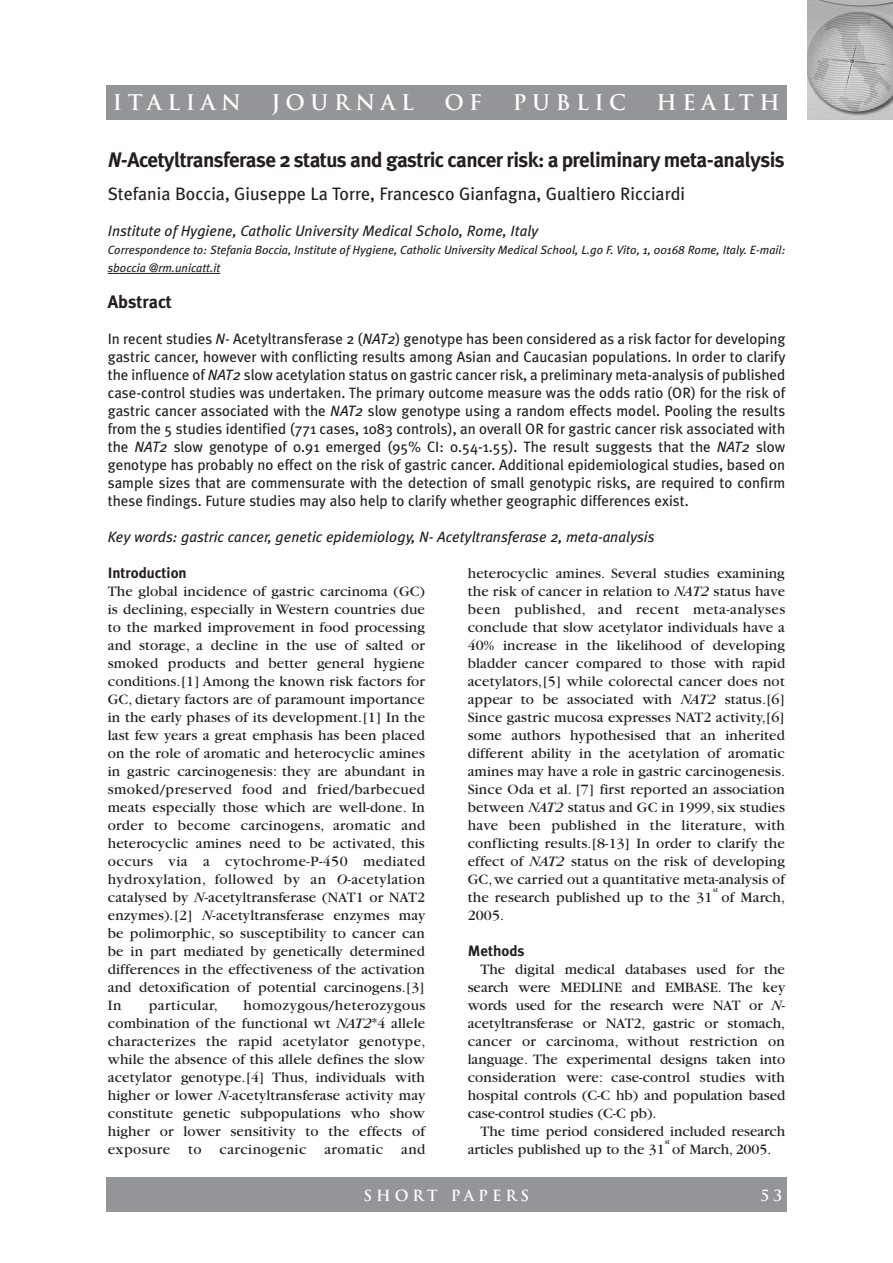
<style>
.page{position:relative;width:893px;height:1263px;background:#fff}
.page>*{position:absolute;margin:0;border:0;box-sizing:border-box;transform-origin:0 0}
.t1{font:700 21px "Meta Plus";letter-spacing:-.03em;color:#231f20}
.t2{font:700 21px "Trajan";letter-spacing:.265em;color:#fff}
.t3{font:18px "Meta Plus";color:#231f20}
.t4{font:700 18px "Meta Plus";color:#231f20}
.t5{font:15px/18px "Garamond";letter-spacing:.01em;color:#231f20;text-align:justify}
.t6{font:15px/18px "Meta Plus";color:#231f20;text-align:justify}
.t7{font:italic 15px "Meta Plus";color:#231f20}
.t8{font:700 15px "Meta Plus";color:#231f20}
.t9{font:700 15px "Trajan";letter-spacing:.255em;color:#fff}
.t10{font:15px "Garamond";letter-spacing:.03em;color:#231f20}
.t11{font:italic 12px/18px "Meta Plus";color:#231f20}
.t12{font:7.5px "Garamond";color:#231f20}
.s1{font-style:italic}
</style>
<div class="page">
<img style="left:808px;top:0;width:85px;height:119px">
<div style="left:106px;top:85px;width:681px;height:34px;background:#939598"></div>
<div style="left:106px;top:1178px;width:681px;height:34px;background:#939598"></div>
<hr style="left:108px;top:273px;width:112px;height:1px;background:#231f20">
<h1 class="t2" style="left:113px;top:90px;width:130px">ITALIAN</h1>
<h1 class="t2" style="left:271px;top:90px;width:144px">JOURNAL</h1>
<h1 class="t2" style="left:444px;top:90px;width:39px">O F</h1>
<h1 class="t2" style="left:513px;top:90px;width:115px">PUBLIC</h1>
<h1 class="t2" style="left:657px;top:90px;width:125px">HEALTH</h1>
<h1 class="t1" style="left:108px;top:147px;width:678px"><span class="s1">N</span>-Acetyltransferase 2 status and gastric cancer risk: a preliminary meta-analysis</h1>
<p class="t3" style="left:108px;top:183px;width:579px">Stefania Boccia, Giuseppe La Torre, Francesco Gianfagna, Gualtiero Ricciardi</p>
<p class="t7" style="left:108px;top:222px;width:432px">Institute of Hygiene, Catholic University Medical Scholo, Rome, Italy</p>
<p class="t11" style="left:108px;top:241px;width:679px">Correspondence to: Stefania Boccia, Institute of Hygiene, Catholic University Medical School, L.go F. Vito, 1, 00168 Rome, Italy. E-mail: sboccia @rm.unicatt.it</p>
<p class="t4" style="left:108px;top:291px;width:66px">Abstract</p>
<p class="t6" style="left:108px;top:330px;width:679px">In recent studies <span class="s1">N-</span> Acetyltransferase 2 (<span class="s1">NAT2</span>) genotype has been considered as a risk factor for developing gastric cancer, however with conflicting results among Asian and Caucasian populations. In order to clarify the influence of <span class="s1">NAT2</span> slow acetylation status on gastric cancer risk, a preliminary meta-analysis of published case-control studies was undertaken. The primary outcome measure was the odds ratio (OR) for the risk of gastric cancer associated with the <span class="s1">NAT2</span> slow genotype using a random effects model. Pooling the results from the 5 studies identified (771 cases, 1083 controls), an overall OR for gastric cancer risk associated with the <span class="s1">NAT2</span> slow genotype of 0.91 emerged (95% CI: 0.54-1.55). The result suggests that the <span class="s1">NAT2</span> slow genotype has probably no effect on the risk of gastric cancer. Additional epidemiological studies, based on sample sizes that are commensurate with the detection of small genotypic risks, are required to confirm these findings. Future studies may also help to clarify whether geographic differences exist.</p>
<p class="t7" style="left:108px;top:528px;width:548px">Key words: gastric cancer, genetic epidemiology, N- Acetyltransferase 2, meta-analysis</p>
<p class="t8" style="left:108px;top:564px;width:80px">Introduction</p>
<p class="t5" style="left:108px;top:583px;width:319px">The global incidence of gastric carcinoma (GC) is declining, especially in Western countries due to the marked improvement in food processing and storage, a decline in the use of salted or smoked products and better general hygiene conditions.[1] Among the known risk factors for GC, dietary factors are of paramount importance in the early phases of its development.[1] In the last few years a great emphasis has been placed on the role of aromatic and heterocyclic amines in gastric carcinogenesis: they are abundant in smoked/preserved food and fried/barbecued meats especially those which are well-done. In order to become carcinogens, aromatic and heterocyclic amines need to be activated, this occurs via a cytochrome-P-450 mediated hydroxylation, followed by an <span class="s1">O</span>-acetylation catalysed by <span class="s1">N</span>-acetyltransferase (NAT1 or NAT2 enzymes).[2] <span class="s1">N</span>-acetyltransferase enzymes may be polimorphic, so susceptibility to cancer can be in part mediated by genetically determined differences in the effectiveness of the activation and detoxification of potential carcinogens.[3] In</p>
<p class="t5" style="left:108px;top:997px;width:319px;text-indent:136px">homozygous/heterozygous combination of the functional wt <span class="s1">NAT2</span>*4 allele characterizes the rapid acetylator genotype, while the absence of this allele defines the slow acetylator genotype.[4] Thus, individuals with higher or lower <span class="s1">N</span>-acetyltransferase activity may constitute genetic subpopulations who show higher or lower sensitivity to the effects of exposure to carcinogenic aromatic and</p>
<p class="t10" style="left:149px;top:1000px;width:71px">particular,</p>
<p class="t5" style="left:468px;top:565px;width:319px">heterocyclic amines. Several studies examining the risk of cancer in relation to <span class="s1">NAT2</span> status have been published, and recent meta-analyses conclude that slow acetylator individuals have a 40% increase in the likelihood of developing bladder cancer compared to those with rapid acetylators,[5] while colorectal cancer does not appear to be associated with <span class="s1">NAT2</span> status.[6] Since gastric mucosa expresses NAT2 activity,[6] some authors hypothesised that an inherited different ability in the acetylation of aromatic amines may have a role in gastric carcinogenesis.<br>Since Oda et al. [7] first reported an association between <span class="s1">NAT2</span> status and GC in 1999, six studies have been published in the literature, with conflicting results.[8-13] In order to clarify the effect of <span class="s1">NAT2</span> status on the risk of developing GC,we carried out a quantitative meta-analysis of the research published up to the 31</p>
<p class="t12" style="left:713px;top:887px;width:7px">st</p>
<p class="t5" style="left:721px;top:889px;width:65px">of March,</p>
<p class="t5" style="left:468px;top:907px;width:38px">2005.</p>
<p class="t8" style="left:468px;top:942px;width:58px">Methods</p>
<p class="t5" style="left:468px;top:961px;width:319px;text-indent:13px">The digital medical databases used for the search were MEDLINE and EMBASE. The key words used for the research were NAT or <span class="s1">N&shy;</span>acetyltransferase or NAT2, gastric or stomach, cancer or carcinoma, without restriction on language. The experimental designs taken into consideration were: case-control studies with hospital controls (C-C hb) and population based case-control studies (C-C pb).</p>
<p class="t5" style="left:468px;top:1123px;width:319px;text-indent:13px">The time period considered included research articles published up to the 31</p>
<p class="t12" style="left:665px;top:1139px;width:7px">st</p>
<p class="t5" style="left:672px;top:1141px;width:101px">of March, 2005.</p>
<p class="t9" style="left:364px;top:1186px;width:167px">SHORT PAPERS</p>
<p class="t9" style="left:761px;top:1186px;width:23px">5 3</p>
</div>
